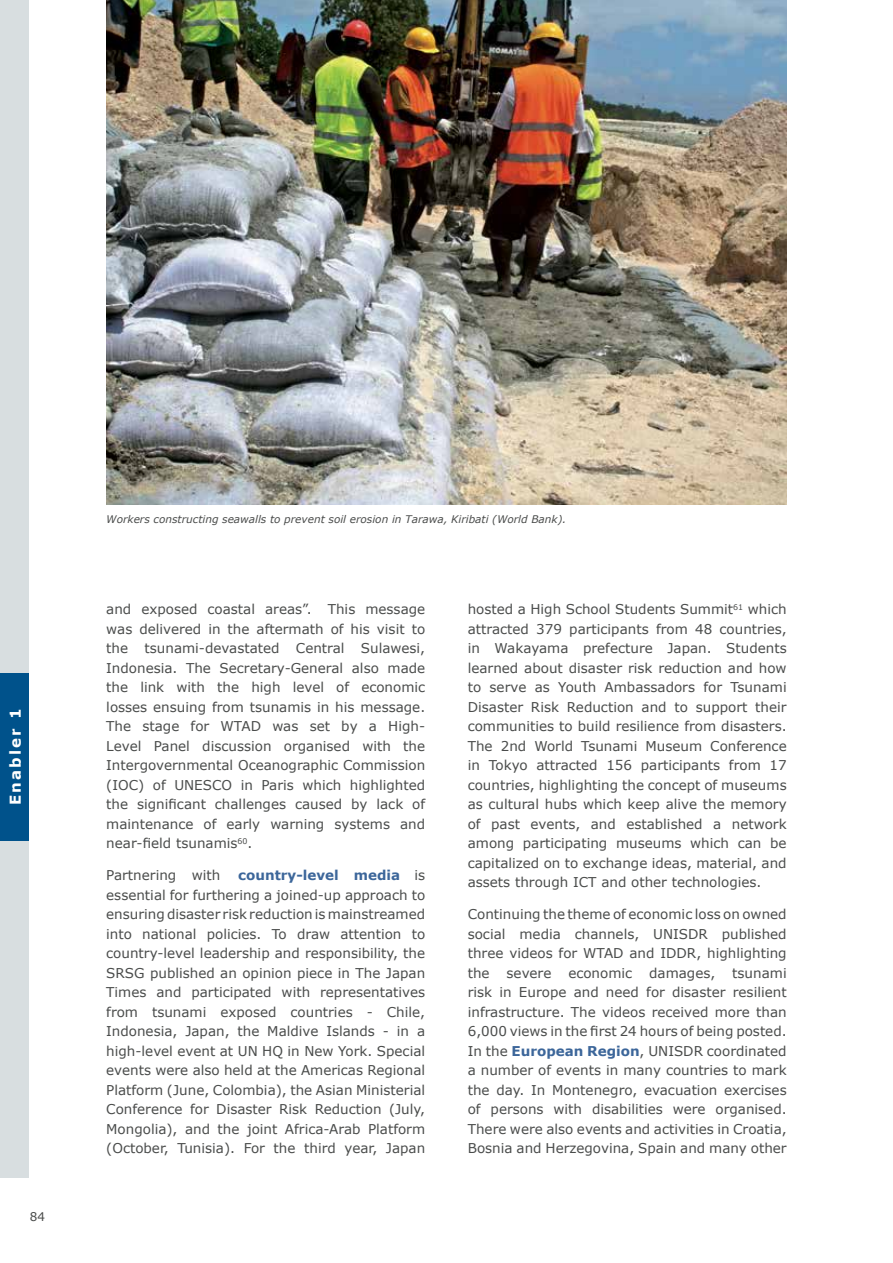
<style>
.page{position:relative;width:893px;height:1263px;background:#fff}
.page>*{position:absolute;margin:0;border:0;box-sizing:border-box;transform-origin:0 0}
.t1{font:700 15px "Verdana";letter-spacing:.14em;color:#fff}
.t2{font:13.5px/19.5px "Verdana";color:#4a4c4b;text-align:justify}
.t3{font:12px "Verdana";color:#4a4c4b}
.t4{font:italic 10.5px "Verdana";color:#4a4c4b}
.s1{font-weight:700;color:#3c669a}
</style>
<div class="page">
<div style="left:0;top:337px;width:28px;height:168px;background:#d8dee0"></div>
<div style="left:0;top:0;width:28px;height:366px;background:#d8dee0"></div>
<div style="left:0;top:505px;width:28px;height:168px;background:#d8dee0"></div>
<div style="left:0;top:673px;width:28px;height:168px;background:#00528b"></div>
<div style="left:0;top:841px;width:28px;height:169px;background:#d8dee0"></div>
<div style="left:0;top:1010px;width:28px;height:168px;background:#d8dee0"></div>
<img style="left:106px;top:0;width:681px;height:505px">
<p class="t1" style="left:5px;top:805px;width:98px;rotate:-90deg">Enabler 1</p>
<p class="t3" style="left:30px;top:1208px;width:17px">84</p>
<p class="t4" style="left:106px;top:512px;width:462px">Workers constructing seawalls to prevent soil erosion in Tarawa, Kiribati (World Bank).</p>
<p class="t2" style="left:106px;top:599px;width:320px">and exposed coastal areas”. This message was delivered in the aftermath of his visit to the tsunami-devastated Central Sulawesi, Indonesia. The Secretary-General also made the link with the high level of economic losses ensuing from tsunamis in his message.<br>The stage for WTAD was set by a High-Level Panel discussion organised with the Intergovernmental Oceanographic Commission (IOC) of UNESCO in Paris which highlighted the significant challenges caused by lack of maintenance of early warning systems and near-field tsunamis<sup>60</sup>.</p>
<p class="t2" style="left:106px;top:866px;width:116px">Partnering with</p>
<p class="t2" style="left:106px;top:866px;width:320px;text-indent:132px"><span class="s1">country-level media</span> is essential for furthering a joined-up approach to ensuring disaster risk reduction is mainstreamed into national policies. To draw attention to country-level leadership and responsibility, the SRSG published an opinion piece in The Japan Times and participated with representatives from tsunami exposed countries - Chile, Indonesia, Japan, the Maldive Islands - in a high-level event at UN HQ in New York. Special events were also held at the Americas Regional Platform (June, Colombia), the Asian Ministerial Conference for Disaster Risk Reduction (July, Mongolia), and the joint Africa-Arab Platform (October, Tunisia). For the third year, Japan</p>
<p class="t2" style="left:468px;top:599px;width:320px">hosted a High School Students Summit<sup>61</sup> which attracted 379 participants from 48 countries, in Wakayama prefecture Japan. Students learned about disaster risk reduction and how to serve as Youth Ambassadors for Tsunami Disaster Risk Reduction and to support their communities to build resilience from disasters.<br>The 2nd World Tsunami Museum Conference in Tokyo attracted 156 participants from 17 countries, highlighting the concept of museums as cultural hubs which keep alive the memory of past events, and established a network among participating museums which can be capitalized on to exchange ideas, material, and assets through ICT and other technologies.</p>
<p class="t2" style="left:468px;top:904px;width:320px">Continuing the theme of economic loss on owned social media channels, UNISDR published three videos for WTAD and IDDR, highlighting the</p>
<p class="t2" style="left:507px;top:963px;width:46px">severe</p>
<p class="t2" style="left:568px;top:963px;width:65px">economic</p>
<p class="t2" style="left:649px;top:963px;width:68px">damages,</p>
<p class="t2" style="left:468px;top:963px;width:320px;text-indent:265px">tsunami risk in Europe and need for disaster resilient infrastructure. The videos received more than 6,000 views in the first 24 hours of being posted.<br>In the <span class="s1">European Region</span>, UNISDR coordinated a number of events in many countries to mark the day. In Montenegro, evacuation exercises of persons with disabilities were organised.<br>There were also events and activities in Croatia, Bosnia and Herzegovina, Spain and many other</p>
</div>
